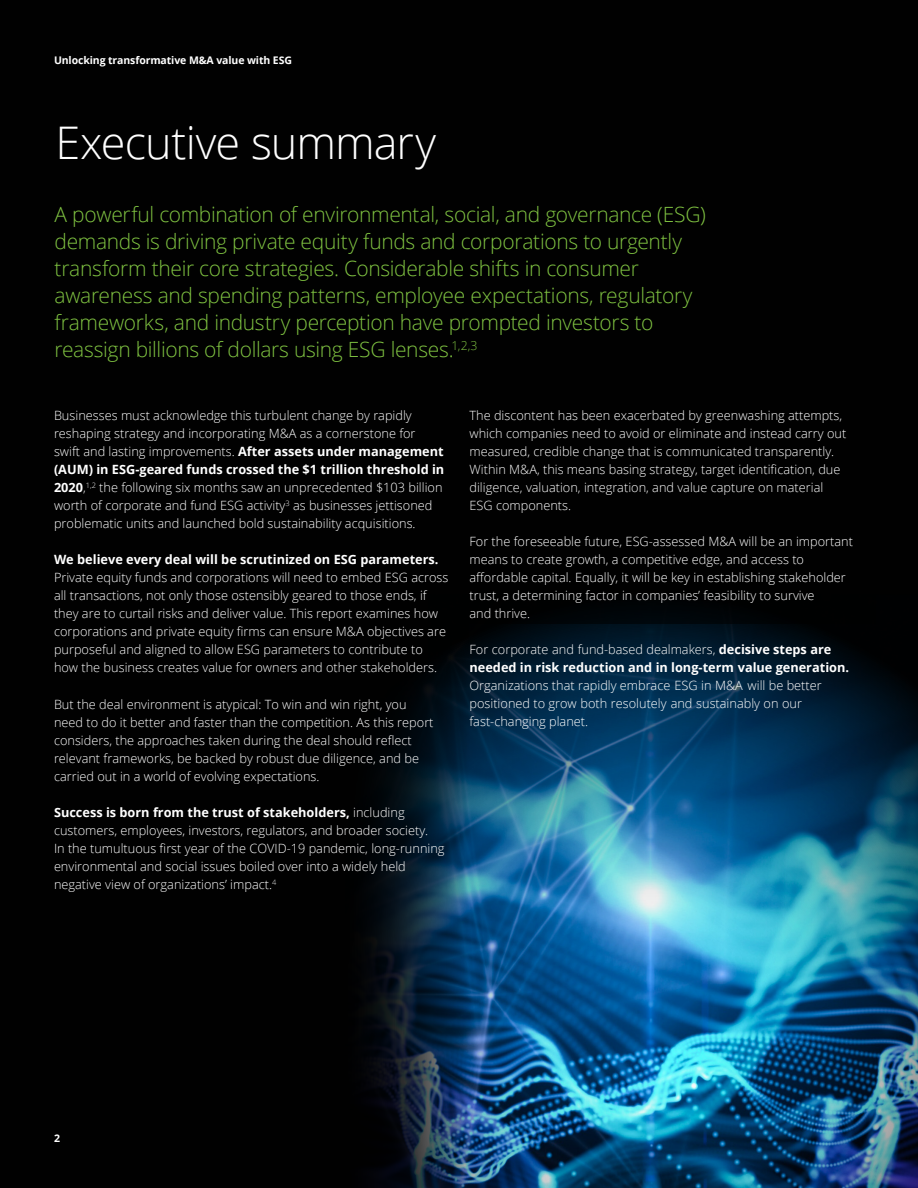
<style>
.page{position:relative;width:918px;height:1188px;background:#010101}
.page>*{position:absolute;margin:0;border:0;box-sizing:border-box;transform-origin:0 0}
.Quote_pullout_large{font:300 45px "Open Sans";letter-spacing:-.02em;color:#fff}
.Quote_pullout_medium{font:300 21px/27px "Open Sans";letter-spacing:-.015em;color:#7fc241}
.Body_Text{font:300 12.75px/18px "Open Sans";color:#fff}
.Brochure_title___Lef{font:700 10.5px "Open Sans";letter-spacing:-.01em;color:#fff}
.s1{font-weight:700}
</style>
<div class="page">
<img style="left:370px;top:623px;width:548px;height:565px">
<p class="Brochure_title___Lef" style="left:54px;top:53px;width:239px">Unlocking transformative M&amp;A value with ESG</p>
<p class="Quote_pullout_large" style="left:55px;top:112px;width:382px">Executive summary</p>
<p class="Quote_pullout_medium" style="left:55px;top:201px;width:653px">A powerful combination of environmental, social, and governance (ESG) demands is driving private equity funds and corporations to urgently transform their core strategies. Considerable shifts in consumer awareness and spending patterns, employee expectations, regulatory frameworks, and industry perception have prompted investors to reassign billions of dollars using ESG lenses.<sup>1,2,3</sup></p>
<p class="Body_Text" style="left:54px;top:406px;width:392px">Businesses must acknowledge this turbulent change by rapidly reshaping strategy and incorporating M&amp;A as a cornerstone for swift and lasting improvements. <span class="s1">After assets under management (AUM) in ESG-geared funds crossed the $1 trillion threshold in 2020</span>,<sup>1,2</sup> the following six months saw an unprecedented $103 billion worth of corporate and fund ESG activity<sup>3</sup> as businesses jettisoned problematic units and launched bold sustainability acquisitions.</p>
<p class="Body_Text" style="left:54px;top:550px;width:396px"><span class="s1">We believe every deal will be scrutinized on ESG parameters.<br></span>Private equity funds and corporations will need to embed ESG across all transactions, not only those ostensibly geared to those ends, if they are to curtail risks and deliver value. This report examines how corporations and private equity firms can ensure M&amp;A objectives are purposeful and aligned to allow ESG parameters to contribute to how the business creates value for owners and other stakeholders.</p>
<p class="Body_Text" style="left:54px;top:695px;width:381px">But the deal environment is atypical: To win and win right, you need to do it better and faster than the competition. As this report considers, the approaches taken during the deal should reflect relevant frameworks, be backed by robust due diligence, and be carried out in a world of evolving expectations.</p>
<p class="Body_Text" style="left:54px;top:803px;width:392px"><span class="s1">Success is born from the trust of stakeholders,</span> including customers, employees, investors, regulators, and broader society.<br>In the tumultuous first year of the COVID-19 pandemic, long-running environmental and social issues boiled over into a widely held negative view of organizations’ impact.<sup>4</sup></p>
<p class="Body_Text" style="left:470px;top:406px;width:378px">The discontent has been exacerbated by greenwashing attempts, which companies need to avoid or eliminate and instead carry out measured, credible change that is communicated transparently.<br>Within M&amp;A, this means basing strategy, target identification, due diligence, valuation, integration, and value capture on material ESG components.</p>
<p class="Body_Text" style="left:470px;top:532px;width:385px">For the foreseeable future, ESG-assessed M&amp;A will be an important means to create growth, a competitive edge, and access to affordable capital. Equally, it will be key in establishing stakeholder trust, a determining factor in companies’ feasibility to survive<br>and thrive.</p>
<p class="Body_Text" style="left:470px;top:640px;width:381px">For corporate and fund-based dealmakers, <span class="s1">decisive steps are needed in risk reduction and in long-term value generation.<br></span>Organizations that rapidly embrace ESG in M&amp;A will be better positioned to grow both resolutely and sustainably on our fast-changing planet.</p>
<p class="Brochure_title___Lef" style="left:54px;top:1131px;width:7px">2</p>
</div>
